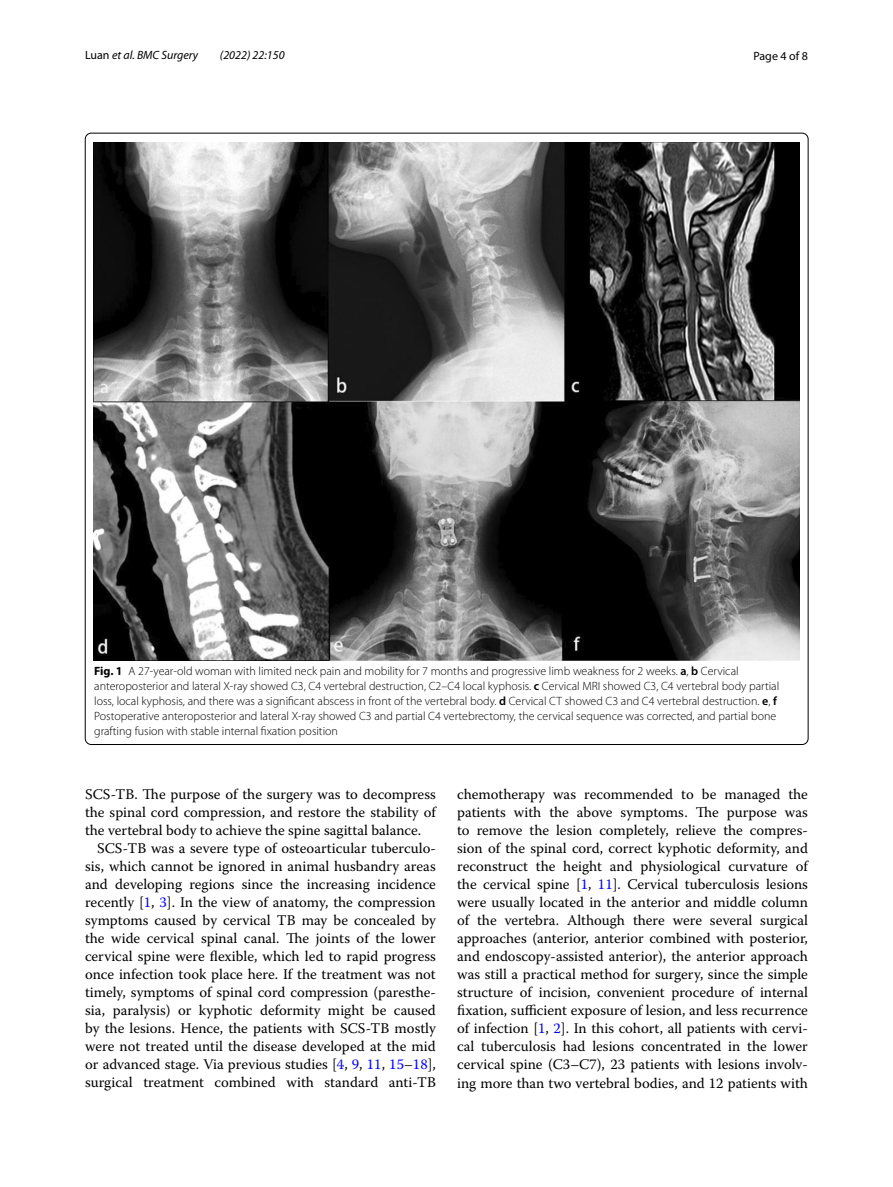
<style>
.page{position:relative;width:893px;height:1187px;background:#fff}
.page>*{position:absolute;margin:0;border:0;box-sizing:border-box;transform-origin:0 0}
.t1{font:14.7px/18px "Warnock Pro";color:#000;text-align:justify}
.t2{font:300 12px/15px "Myriad Pro";color:#000}
.t3{font:italic 12px "Myriad Pro";color:#000}
.t4{font:12px "Myriad Pro";color:#000}
.s1{font-style:normal}
.s2{font-weight:700}
.s3{font-weight:600}
.s4{color:#00f}
</style>
<div class="page">
<img style="left:94px;top:142px;width:706px;height:518px">
<p class="t3" style="left:85px;top:48px;width:115px"><span class="s1">Luan</span> et al. BMC Surgery</p>
<p class="t3" style="left:220px;top:48px;width:66px">(2022) 22:150</p>
<p class="t4" style="left:753px;top:48px;width:56px">Page 4 of 8</p>
<p class="t2" style="left:94px;top:664px;width:686px"><span class="s2">Fig. 1</span> A 27-year-old woman with limited neck pain and mobility for 7 months and progressive limb weakness for 2 weeks. <span class="s3">a</span>, <span class="s3">b</span> Cervical anteroposterior and lateral X-ray showed C3, C4 vertebral destruction, C2–C4 local kyphosis. <span class="s3">c</span> Cervical MRI showed C3, C4 vertebral body partial loss, local kyphosis, and there was a significant abscess in front of the vertebral body. <span class="s3">d</span> Cervical CT showed C3 and C4 vertebral destruction. <span class="s3">e</span>, <span class="s3">f </span>Postoperative anteroposterior and lateral X-ray showed C3 and partial C4 vertebrectomy, the cervical sequence was corrected, and partial bone grafting fusion with stable internal fixation position</p>
<p class="t1" style="left:85px;top:785px;width:352px">SCS-TB. The purpose of the surgery was to decompress</p>
<p class="t1" style="left:85px;top:803px;width:352px">the spinal cord compression, and restore the stability of</p>
<p class="t1" style="left:85px;top:821px;width:338px">the vertebral body to achieve the spine sagittal balance.</p>
<p class="t1" style="left:97px;top:839px;width:340px">SCS-TB was a severe type of osteoarticular tuberculo-</p>
<p class="t1" style="left:85px;top:857px;width:352px">sis, which cannot be ignored in animal husbandry areas</p>
<p class="t1" style="left:85px;top:875px;width:352px">and developing regions since the increasing incidence</p>
<p class="t1" style="left:85px;top:893px;width:352px">recently [<span class="s4">1</span>, <span class="s4">3</span>]. In the view of anatomy, the compression</p>
<p class="t1" style="left:85px;top:911px;width:352px">symptoms caused by cervical TB may be concealed by</p>
<p class="t1" style="left:85px;top:929px;width:352px">the wide cervical spinal canal. The joints of the lower</p>
<p class="t1" style="left:85px;top:947px;width:352px">cervical spine were flexible, which led to rapid progress</p>
<p class="t1" style="left:85px;top:965px;width:352px">once infection took place here. If the treatment was not</p>
<p class="t1" style="left:85px;top:983px;width:352px">timely, symptoms of spinal cord compression (paresthe-</p>
<p class="t1" style="left:85px;top:1001px;width:352px">sia, paralysis) or kyphotic deformity might be caused</p>
<p class="t1" style="left:85px;top:1019px;width:352px">by the lesions. Hence, the patients with SCS-TB mostly</p>
<p class="t1" style="left:85px;top:1037px;width:352px">were not treated until the disease developed at the mid</p>
<p class="t1" style="left:85px;top:1055px;width:352px">or advanced stage. Via previous studies [<span class="s4">4</span>, <span class="s4">9</span>, <span class="s4">11</span>, <span class="s4">15</span>–<span class="s4">18</span>],</p>
<p class="t1" style="left:85px;top:1073px;width:352px">surgical treatment combined with standard anti-TB</p>
<p class="t1" style="left:457px;top:785px;width:352px">chemotherapy was recommended to be managed the patients with the above symptoms. The purpose was to remove the lesion completely, relieve the compres&shy;sion of the spinal cord, correct kyphotic deformity, and reconstruct the height and physiological curvature of the cervical spine [<span class="s4">1</span>, <span class="s4">11</span>]. Cervical tuberculosis lesions were usually located in the anterior and middle column of the vertebra. Although there were several surgical approaches (anterior, anterior combined with posterior, and endoscopy-assisted anterior), the anterior approach was still a practical method for surgery, since the simple structure of incision, convenient procedure of internal fixation, sufficient exposure of lesion, and less recurrence of infection [<span class="s4">1</span>, <span class="s4">2</span>]. In this cohort, all patients with cervi&shy;cal tuberculosis had lesions concentrated in the lower cervical spine (C3–C7), 23 patients with lesions involv&shy;ing more than two vertebral bodies, and 12 patients with</p>
</div>
